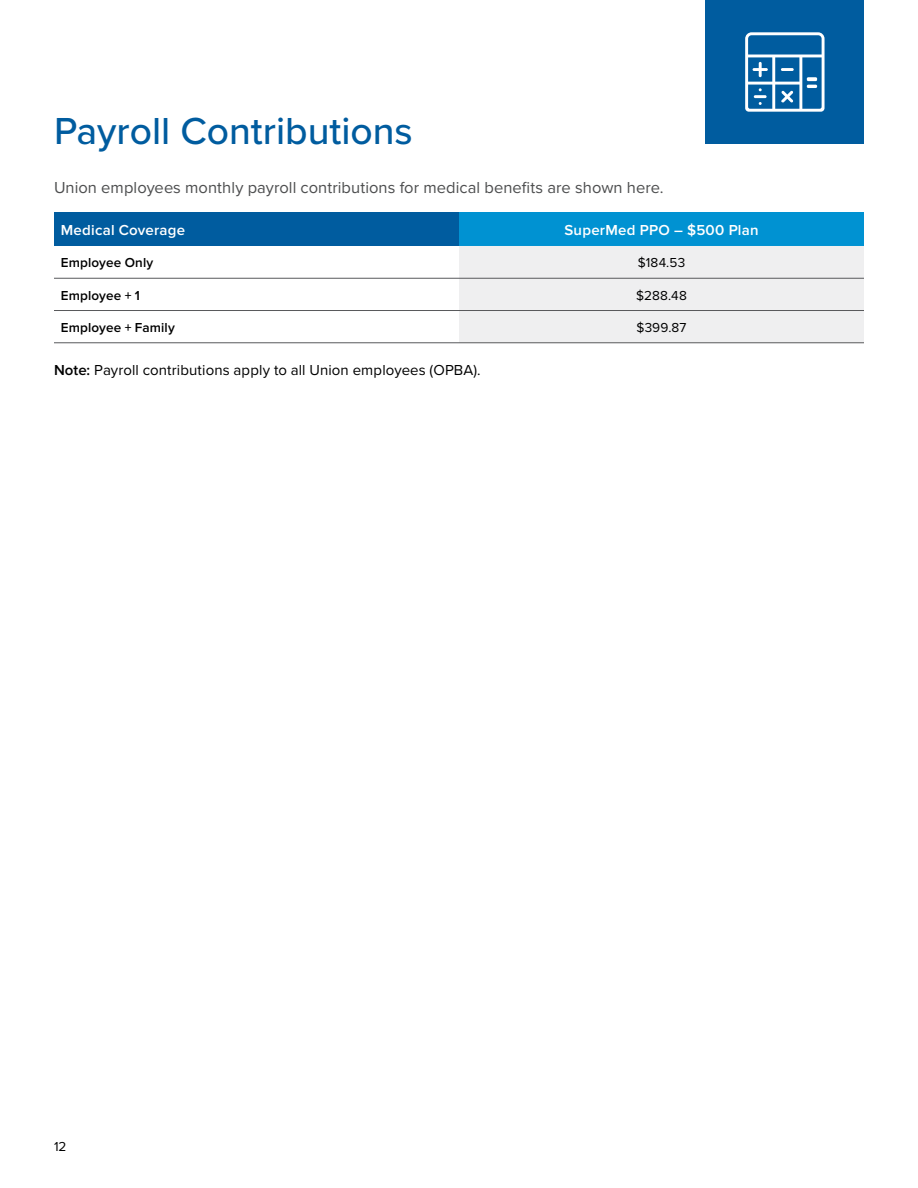
<style>
.page{position:relative;width:918px;height:1188px;background:#fff}
.page>*{position:absolute;margin:0;border:0;box-sizing:border-box;transform-origin:0 0}
.t1{font:500 39px "Proxima Nova";color:#005c9f}
.t2{font:16.5px "Proxima Nova";letter-spacing:.005em;color:#4d4e4f}
.t3{font:15px "Proxima Nova";letter-spacing:.01em;color:#000}
.t4{font:600 15px "Proxima Nova";letter-spacing:.015em;color:#fff}
.t5{font:600 13.5px "Proxima Nova";letter-spacing:.01em;color:#000}
.t6{font:13.5px "Proxima Nova";letter-spacing:.015em;color:#000}
.s1{font-weight:600}
</style>
<div class="page">
<div style="left:706px;top:0;width:158px;height:144px;background:#005c9f"></div>
<div style="left:54px;top:213px;width:405px;height:33px;background:#005c9f"></div>
<div style="left:459px;top:213px;width:405px;height:33px;background:#0092d2"></div>
<div style="left:459px;top:246px;width:405px;height:96px;background:#efeff0"></div>
<hr style="left:54px;top:278px;width:405px;height:1px;background:#58595b">
<hr style="left:459px;top:278px;width:405px;height:1px;background:#58595b">
<hr style="left:54px;top:310px;width:405px;height:1px;background:#58595b">
<hr style="left:459px;top:310px;width:405px;height:1px;background:#58595b">
<hr style="left:54px;top:342px;width:405px;height:1px;background:#58595b">
<hr style="left:459px;top:342px;width:405px;height:1px;background:#58595b">
<svg style="left:745px;top:32px;width:80px;height:80px"></svg>
<h1 class="t1" style="left:54px;top:102px;width:360px">Payroll Contributions</h1>
<p class="t2" style="left:54px;top:175px;width:611px">Union employees monthly payroll contributions for medical benefits are shown here.</p>
<p class="t4" style="left:61px;top:222px;width:126px">Medical Coverage</p>
<p class="t4" style="left:564px;top:222px;width:196px">SuperMed PPO – $500 Plan</p>
<p class="t5" style="left:61px;top:255px;width:94px">Employee Only</p>
<p class="t6" style="left:638px;top:253px;width:49px">$184.53</p>
<p class="t5" style="left:61px;top:287px;width:81px">Employee + 1</p>
<p class="t6" style="left:636px;top:285px;width:52px">$288.48</p>
<p class="t5" style="left:61px;top:320px;width:116px">Employee + Family</p>
<p class="t6" style="left:636px;top:317px;width:52px">$399.87</p>
<p class="t3" style="left:54px;top:359px;width:428px"><span class="s1">Note:</span> Payroll contributions apply to all Union employees (OPBA).</p>
<p class="t6" style="left:54px;top:1137px;width:14px">12</p>
</div>
